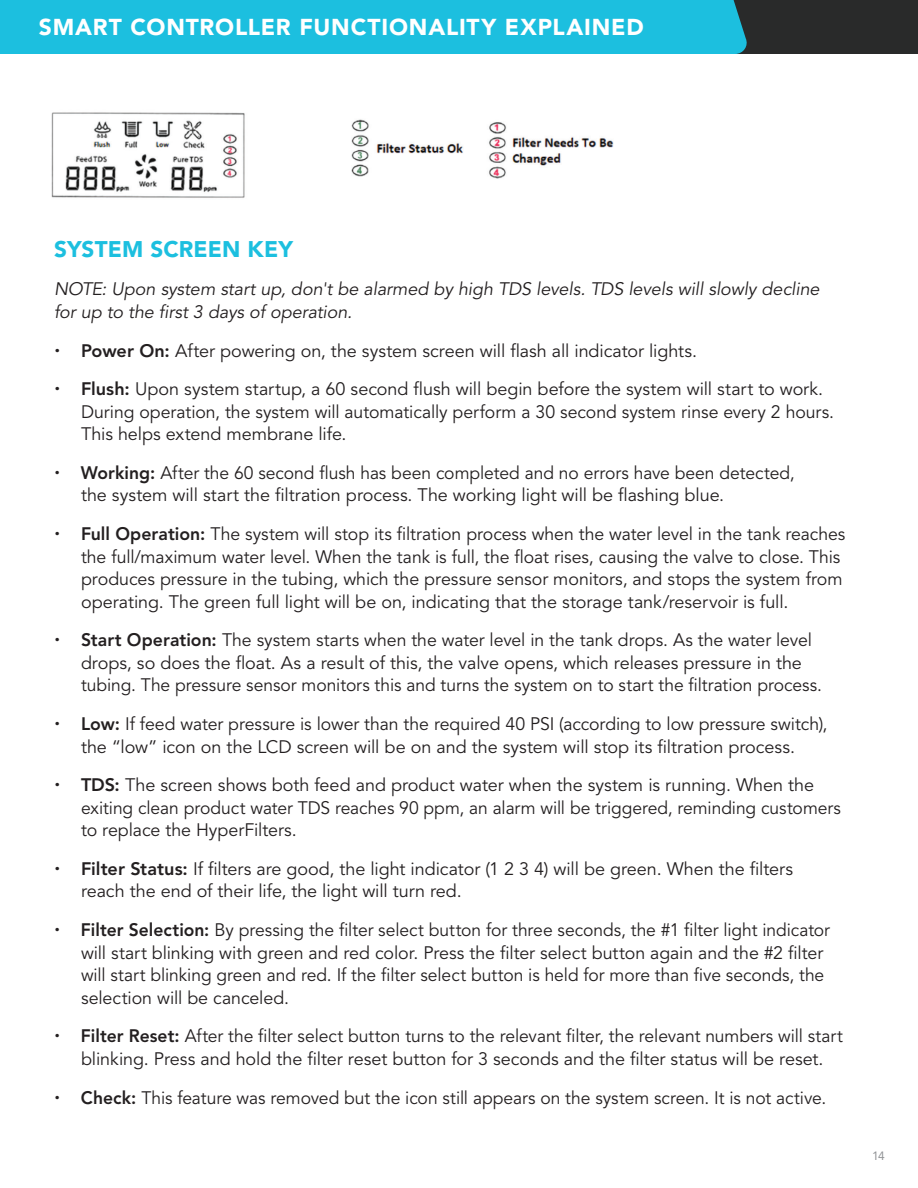
<style>
.page{position:relative;width:918px;height:1188px;background:#fff}
.page>*{position:absolute;margin:0;border:0;box-sizing:border-box;transform-origin:0 0}
.t1{font:900 22.8px "Avenir LT Std";letter-spacing:.035em;color:#fff}
.t2{font:900 22.5px "Avenir LT Std";letter-spacing:.005em;color:#1cbfdf}
.t3{font:18px/22.5px "Avenir LT Std";letter-spacing:-.005em;color:#231f20}
.t4{font:italic 18px/22.5px "Avenir LT Std";letter-spacing:-.005em;color:#231f20}
.t5{font:12px "Avenir LT Std";color:#939598}
.s1{font-weight:800}
</style>
<div class="page">
<img style="left:51px;top:112px;width:563px;height:86px">
<div style="left:0;top:0;width:918px;height:54px;background:#292a2a"></div>
<div style="left:0;top:0;width:747px;height:54px;background:#1cbfdf"></div>
<p class="t1" style="left:39px;top:13px;width:606px">SMART CONTROLLER FUNCTIONALITY EXPLAINED</p>
<p class="t2" style="left:54px;top:235px;width:241px">SYSTEM SCREEN KEY</p>
<p class="t4" style="left:54px;top:278px;width:767px">NOTE: Upon system start up, don't be alarmed by high TDS levels. TDS levels will slowly decline for up to the first 3 days of operation.</p>
<p class="t3" style="left:81px;top:332px;width:744px;line-height:38.7px"><span class="s1">Power On:</span> After powering on, the system screen will flash all indicator lights.<br><span class="s1">Flush:</span> Upon system startup, a 60 second flush will begin before the system will start to work.</p>
<p class="t3" style="left:81px;top:401px;width:755px">During operation, the system will automatically perform a 30 second system rinse every 2 hours.<br>This helps extend membrane life.</p>
<p class="t3" style="left:81px;top:462px;width:715px"><span class="s1">Working:</span> After the 60 second flush has been completed and no errors have been detected, the system will start the filtration process. The working light will be flashing blue.</p>
<p class="t3" style="left:81px;top:523px;width:766px"><span class="s1">Full Operation:</span> The system will stop its filtration process when the water level in the tank reaches the full/maximum water level. When the tank is full, the float rises, causing the valve to close. This produces pressure in the tubing, which the pressure sensor monitors, and stops the system from operating. The green full light will be on, indicating that the storage tank/reservoir is full.</p>
<p class="t3" style="left:81px;top:629px;width:743px"><span class="s1">Start Operation:</span> The system starts when the water level in the tank drops. As the water level drops, so does the float. As a result of this, the valve opens, which releases pressure in the tubing. The pressure sensor monitors this and turns the system on to start the filtration process.</p>
<p class="t3" style="left:81px;top:713px;width:748px"><span class="s1">Low:</span> If feed water pressure is lower than the required 40 PSI (according to low pressure switch), the “low” icon on the LCD screen will be on and the system will stop its filtration process.</p>
<p class="t3" style="left:81px;top:774px;width:761px"><span class="s1">TDS:</span> The screen shows both feed and product water when the system is running. When the exiting clean product water TDS reaches 90 ppm, an alarm will be triggered, reminding customers to replace the HyperFilters.</p>
<p class="t3" style="left:81px;top:858px;width:714px"><span class="s1">Filter Status:</span> If filters are good, the light indicator (1 2 3 4) will be green. When the filters reach the end of their life, the light will turn red.</p>
<p class="t3" style="left:81px;top:919px;width:751px"><span class="s1">Filter Selection:</span> By pressing the filter select button for three seconds, the #1 filter light indicator will start blinking with green and red color. Press the filter select button again and the #2 filter will start blinking green and red. If the filter select button is held for more than five seconds, the selection will be canceled.</p>
<p class="t3" style="left:81px;top:1025px;width:763px"><span class="s1">Filter Reset:</span> After the filter select button turns to the relevant filter, the relevant numbers will start blinking. Press and hold the filter reset button for 3 seconds and the filter status will be reset.</p>
<p class="t3" style="left:81px;top:1087px;width:747px"><span class="s1">Check:</span> This feature was removed but the icon still appears on the system screen. It is not active.</p>
<p class="t5" style="left:872px;top:1148px;width:14px">14</p>
</div>
